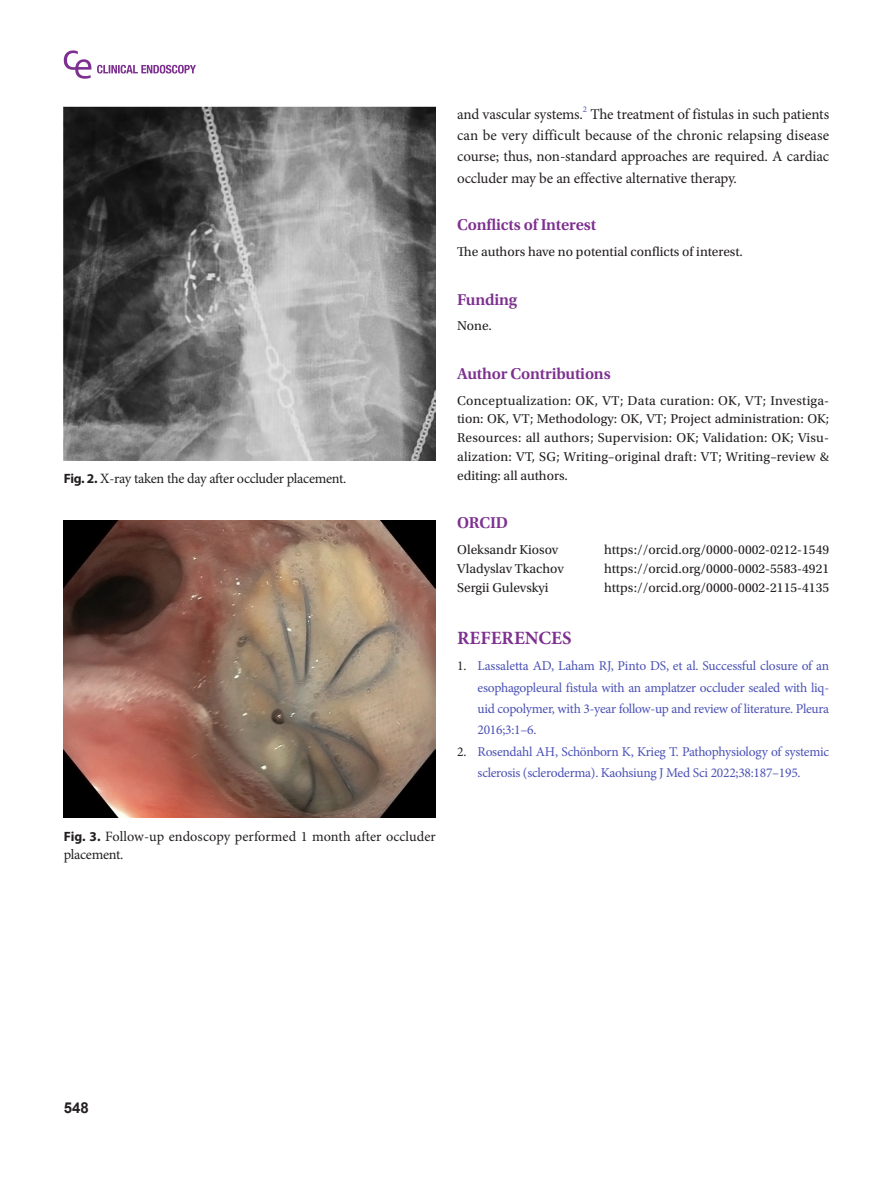
<style>
.page{position:relative;width:893px;height:1191px;background:#fff}
.page>*{position:absolute;margin:0;border:0;box-sizing:border-box;transform-origin:0 0}
.Ref_title{font:700 18.75px "Minion Pro";color:#7d308f}
.article_info{font:600 16.5px "Utopia Std";letter-spacing:-.01em;color:#7d308f}
.body{font:15px/21.3px "Minion Pro";letter-spacing:-.01em;color:#231f20;text-align:justify}
.t1{font:700 15px "Arial";color:#231f20}
.fig-caption{font:14.25px/18px "Minion Pro";letter-spacing:-.01em;color:#231f20}
.article_info_body{font:13.5px/18.8px "Utopia Std";color:#231f20;text-align:justify}
.t2{font:13.5px/21.3px "Minion Pro";letter-spacing:-.02em;color:#4a51b5;text-align:justify}
.body-2{font:8.7px "Minion Pro";color:#4a51b5}
.s1{font-family:"Myriad Pro";font-weight:700;font-size:13.5px}
.s2{color:#231f20}
</style>
<div class="page">
<img style="left:64px;top:106px;width:372px;height:354px">
<img style="left:64px;top:520px;width:372px;height:297px">
<svg style="left:97px;top:65px;width:99px;height:8px"></svg>
<svg style="left:64px;top:50px;width:27px;height:29px"></svg>
<p class="fig-caption" style="left:64px;top:470px;width:284px"><span class="s1">Fig. 2.</span> X-ray taken the day after occluder placement.</p>
<p class="fig-caption" style="left:64px;top:828px;width:374px"><span class="s1">Fig. 3.</span> Follow-up endoscopy performed 1 month after occluder placement.</p>
<p class="body" style="left:457px;top:103px;width:127px">and vascular systems.</p>
<p class="body-2" style="left:583px;top:103px;width:6px">2</p>
<p class="body" style="left:457px;top:103px;width:374px;text-indent:133px">The treatment of fistulas in such patients can be very difficult because of the chronic relapsing disease course; thus, non-standard approaches are required. A cardiac occluder may be an effective alternative therapy.</p>
<p class="article_info" style="left:457px;top:215px;width:140px">Conflicts of Interest</p>
<p class="article_info_body" style="left:457px;top:242px;width:287px">The authors have no potential conflicts of interest.</p>
<p class="article_info" style="left:457px;top:290px;width:62px">Funding</p>
<p class="article_info_body" style="left:457px;top:316px;width:36px">None.</p>
<p class="article_info" style="left:457px;top:364px;width:155px">Author Contributions</p>
<p class="article_info_body" style="left:457px;top:391px;width:374px">Conceptualization: OK, VT; Data curation: OK, VT; Investiga&shy;tion: OK, VT; Methodology: OK, VT; Project administration: OK; Resources: all authors; Supervision: OK; Validation: OK; Visu&shy;alization: VT, SG; Writing–original draft: VT; Writing–review &amp; editing: all authors.</p>
<p class="article_info" style="left:457px;top:514px;width:52px">ORCID</p>
<p class="article_info_body" style="left:457px;top:540px;width:103px">Oleksandr Kiosov</p>
<p class="article_info_body" style="left:604px;top:540px;width:227px">https://orcid.org/0000-0002-0212-1549</p>
<p class="article_info_body" style="left:457px;top:559px;width:108px">Vladyslav Tkachov</p>
<p class="article_info_body" style="left:604px;top:559px;width:227px">https://orcid.org/0000-0002-5583-4921</p>
<p class="article_info_body" style="left:457px;top:578px;width:93px">Sergii Gulevskyi</p>
<p class="article_info_body" style="left:604px;top:578px;width:227px">https://orcid.org/0000-0002-2115-4135</p>
<p class="Ref_title" style="left:457px;top:625px;width:116px">REFERENCES</p>
<p class="t2" style="left:477px;top:655px;width:353px;text-indent:-20px"><span class="s2">1.</span> Lassaletta AD, Laham RJ, Pinto DS, et al. Successful closure of an esophagopleural fistula with an amplatzer occluder sealed with liq&shy;uid copolymer, with 3-year follow-up and review of literature. Pleura 2016;3:1–6.</p>
<p class="t2" style="left:457px;top:740px;width:374px;text-align:center"><span class="s2">2.</span> Rosendahl AH, Schönborn K, Krieg T. Pathophysiology of systemic sclerosis (scleroderma). Kaohsiung J Med Sci 2022;38:187–195.</p>
<p class="t1" style="left:64px;top:1096px;width:27px">548</p>
</div>
